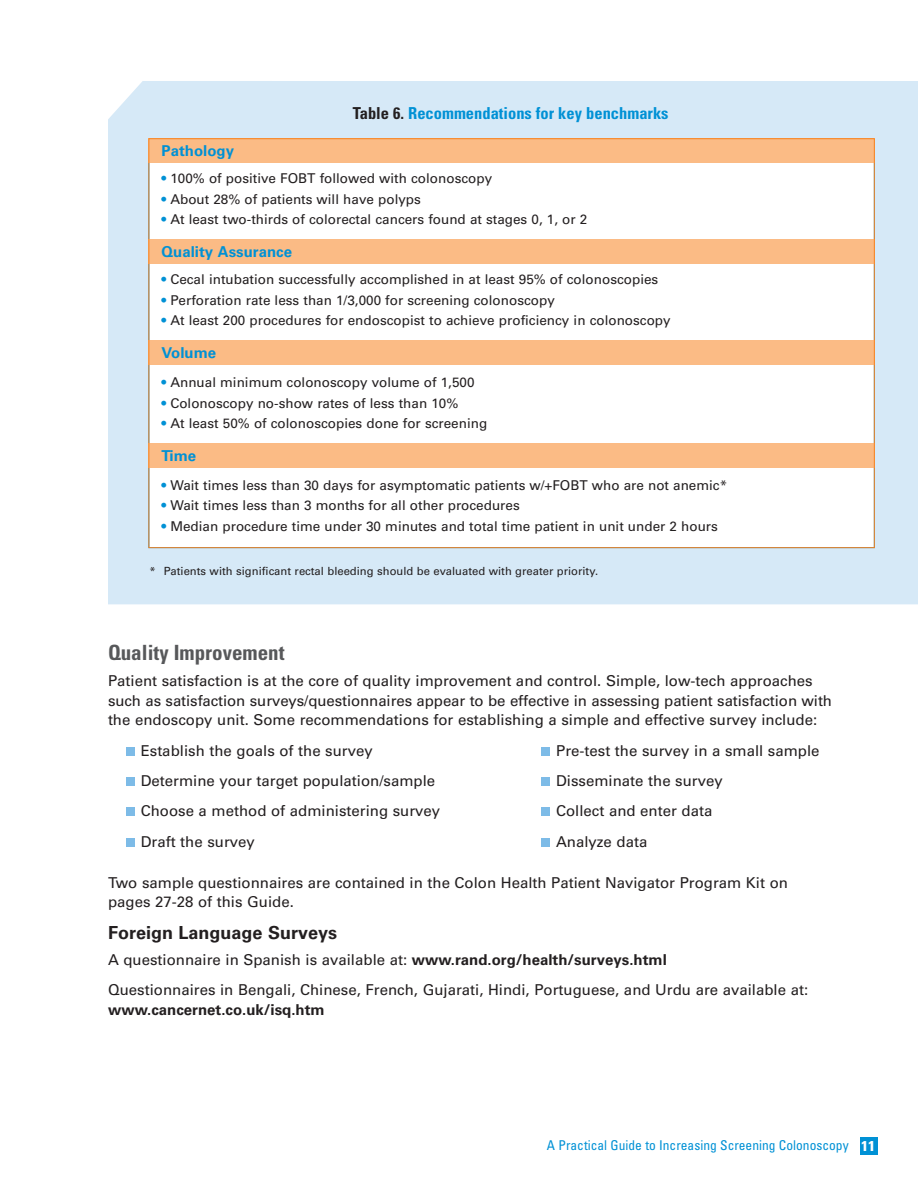
<style>
.page{position:relative;width:918px;height:1188px;background:#fff}
.page>*{position:absolute;margin:0;border:0;box-sizing:border-box;transform-origin:0 0}
.t1{font:700 condensed 21px "Univers";color:#57585a}
.t2{font:700 18px "Univers";color:#231f20}
.t3{font:700 condensed 16.5px "Univers";color:#0091d5}
.t4{font:15px/19.5px "Univers";color:#231f20}
.t5{font:700 15px "Univers";color:#0091d5}
.t6{font:700 15px "Univers";color:#231f20}
.t7{font:13.5px "Univers";color:#231f20}
.t8{font:condensed 13.5px "Univers";color:#0091d5}
.t9{font:11.25px "Univers";color:#231f20}
.s1{color:#231f20}
.s2{color:#0091d5}
.s3{font-weight:700}
.s4{font-weight:700;font-size:14.25px;color:#fff}
</style>
<div class="page">
<div style="left:860px;top:1137px;width:18px;height:18px;background:#0091d5"></div>
<div style="left:108px;top:81px;width:810px;height:523px;background:#d6e9f7"></div>
<div style="left:149px;top:139px;width:725px;height:409px;background:#fff"></div>
<div style="left:148px;top:138px;width:727px;height:25px;background:#fbbb85"></div>
<div style="left:148px;top:239px;width:727px;height:25px;background:#fbbb85"></div>
<div style="left:148px;top:341px;width:727px;height:24px;background:#fbbb85"></div>
<div style="left:148px;top:443px;width:727px;height:25px;background:#fbbb85"></div>
<div style="left:542px;top:838px;width:8px;height:9px;background:#7dbbe7"></div>
<div style="left:126px;top:838px;width:9px;height:9px;background:#7dbbe7"></div>
<div style="left:542px;top:808px;width:8px;height:8px;background:#7dbbe7"></div>
<div style="left:126px;top:808px;width:9px;height:8px;background:#7dbbe7"></div>
<div style="left:542px;top:777px;width:8px;height:9px;background:#7dbbe7"></div>
<div style="left:126px;top:777px;width:9px;height:9px;background:#7dbbe7"></div>
<div style="left:542px;top:747px;width:8px;height:9px;background:#7dbbe7"></div>
<div style="left:126px;top:747px;width:9px;height:9px;background:#7dbbe7"></div>
<p class="t3" style="left:353px;top:108px;width:317px"><span class="s1">Table 6.</span> Recommendations for key benchmarks</p>
<p class="t5" style="left:162px;top:145px;width:74px">Pathology</p>
<p class="t7" style="left:162px;top:173px;width:332px"><span class="s2">•</span> 100% of positive FOBT followed with colonoscopy</p>
<p class="t7" style="left:162px;top:194px;width:261px"><span class="s2">•</span> About 28% of patients will have polyps</p>
<p class="t7" style="left:162px;top:214px;width:427px"><span class="s2">•</span> At least two-thirds of colorectal cancers found at stages 0, 1, or 2</p>
<p class="t5" style="left:162px;top:246px;width:132px">Quality Assurance</p>
<p class="t7" style="left:162px;top:274px;width:498px"><span class="s2">•</span> Cecal intubation successfully accomplished in at least 95% of colonoscopies</p>
<p class="t7" style="left:162px;top:295px;width:395px"><span class="s2">•</span> Perforation rate less than 1/3,000 for screening colonoscopy</p>
<p class="t7" style="left:162px;top:315px;width:511px"><span class="s2">•</span> At least 200 procedures for endoscopist to achieve proficiency in colonoscopy</p>
<p class="t5" style="left:162px;top:347px;width:56px">Volume</p>
<p class="t7" style="left:162px;top:377px;width:315px"><span class="s2">•</span> Annual minimum colonoscopy volume of 1,500</p>
<p class="t7" style="left:162px;top:398px;width:298px"><span class="s2">•</span> Colonoscopy no-show rates of less than 10%</p>
<p class="t7" style="left:162px;top:418px;width:327px"><span class="s2">•</span> At least 50% of colonoscopies done for screening</p>
<p class="t5" style="left:162px;top:450px;width:36px">Time</p>
<p class="t7" style="left:162px;top:480px;width:567px"><span class="s2">•</span> Wait times less than 30 days for asymptomatic patients w/+FOBT who are not anemic*</p>
<p class="t7" style="left:162px;top:501px;width:360px"><span class="s2">•</span> Wait times less than 3 months for all other procedures</p>
<p class="t7" style="left:162px;top:521px;width:558px"><span class="s2">•</span> Median procedure time under 30 minutes and total time patient in unit under 2 hours</p>
<p class="t9" style="left:150px;top:567px;width:450px">* Patients with significant rectal bleeding should be evaluated with greater priority.</p>
<h1 class="t1" style="left:108px;top:645px;width:178px">Quality Improvement</h1>
<p class="t4" style="left:108px;top:673px;width:726px">Patient satisfaction is at the core of quality improvement and control. Simple, low-tech approaches such as satisfaction surveys/questionnaires appear to be effective in assessing patient satisfaction with the endoscopy unit. Some recommendations for establishing a simple and effective survey include:</p>
<p class="t4" style="left:141px;top:742px;width:234px">Establish the goals of the survey</p>
<p class="t4" style="left:556px;top:742px;width:265px">Pre-test the survey in a small sample</p>
<p class="t4" style="left:141px;top:772px;width:296px">Determine your target population/sample</p>
<p class="t4" style="left:556px;top:772px;width:168px">Disseminate the survey</p>
<p class="t4" style="left:141px;top:803px;width:301px">Choose a method of administering survey</p>
<p class="t4" style="left:556px;top:803px;width:158px">Collect and enter data</p>
<p class="t4" style="left:141px;top:833px;width:116px">Draft the survey</p>
<p class="t4" style="left:556px;top:833px;width:93px">Analyze data</p>
<p class="t4" style="left:108px;top:874px;width:682px">Two sample questionnaires are contained in the Colon Health Patient Navigator Program Kit on pages 27-28 of this Guide.</p>
<p class="t2" style="left:108px;top:926px;width:231px">Foreign Language Surveys</p>
<p class="t4" style="left:108px;top:946px;width:702px;line-height:30.3px">A questionnaire in Spanish is available at: <span class="s3">www.rand.org/health/surveys.html<br></span>Questionnaires in Bengali, Chinese, French, Gujarati, Hindi, Portuguese, and Urdu are available at:</p>
<p class="t6" style="left:108px;top:1004px;width:218px">www.cancernet.co.uk/isq.htm</p>
<p class="t8" style="left:547px;top:1141px;width:330px">A Practical Guide to Increasing Screening Colonoscopy <span class="s4">11</span></p>
</div>
